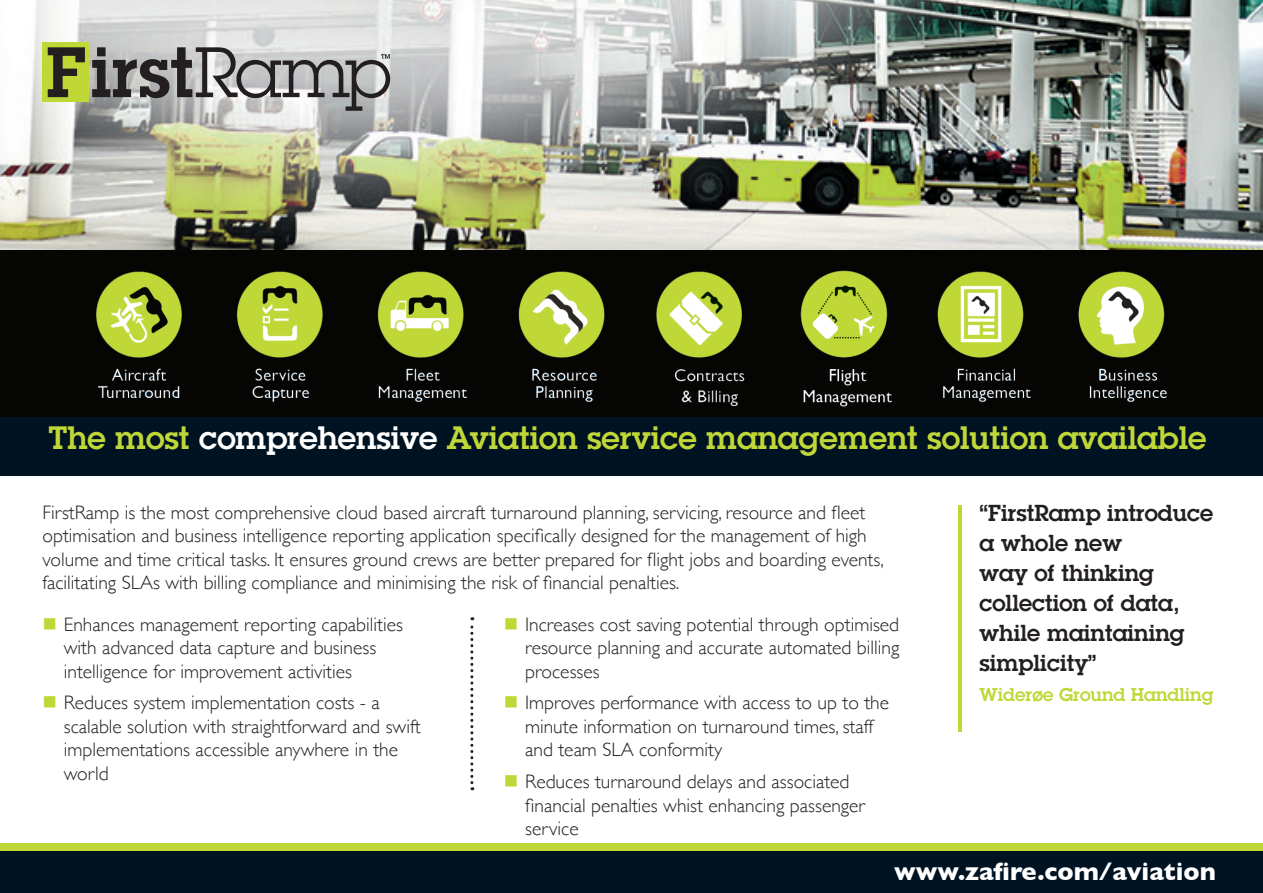
<style>
.page{position:relative;width:1263px;height:893px;background:#fff}
.page>*{position:absolute;margin:0;border:0;box-sizing:border-box;transform-origin:0 0}
.Headings{font:600 31.5px "ITC Lubalin Graph";color:#c0d738}
.t1{font:700 25.35px "Gill Sans";color:#fff}
.t2{font:600 22.5px/30px "ITC Lubalin Graph";color:#231f20}
.Content{font:300 19.5px/23.4px "Gill Sans";color:#231f20}
.t3{font:600 18px "ITC Lubalin Graph";color:#c0d738}
.s1{color:#fff}
</style>
<div class="page">
<img style="left:0;top:0;width:1263px;height:250px">
<div style="left:0;top:281px;width:1263px;height:195px;background:#001322"></div>
<img style="left:0;top:250px;width:1263px;height:166px">
<div style="left:0;top:843px;width:1263px;height:50px;background:#c0d738"></div>
<div style="left:0;top:852px;width:1263px;height:41px;background:#001322"></div>
<div style="left:43px;top:43px;width:46px;height:59px;background:#c0d738"></div>
<svg style="left:48px;top:47px;width:37px;height:50px"></svg>
<svg style="left:92px;top:47px;width:298px;height:64px;background:#9b9b9b"></svg>
<hr style="left:958px;top:505px;width:3px;height:226px;background:#c0d738">
<svg style="left:470px;top:617px;width:3px;height:173px"></svg>
<p class="Headings" style="left:49px;top:417px;width:1159px">The most <span class="s1">comprehensive</span> Aviation service management solution available</p>
<p class="Content" style="left:43px;top:500px;width:843px">FirstRamp is the most comprehensive cloud based aircraft turnaround planning, servicing, resource and fleet optimisation and business intelligence reporting application specifically designed for the management of high volume and time critical tasks. It ensures ground crews are better prepared for flight jobs and boarding events, facilitating SLAs with billing compliance and minimising the risk of financial penalties.</p>
<p class="Content" style="left:64px;top:612px;width:341px">Enhances management reporting capabilities with advanced data capture and business intelligence for improvement activities</p>
<p class="Content" style="left:64px;top:690px;width:358px">Reduces system implementation costs - a scalable solution with straightforward and swift implementations accessible anywhere in the world</p>
<p class="Content" style="left:525px;top:612px;width:376px;text-align:justify">Increases cost saving potential through optimised resource planning and accurate automated billing processes</p>
<p class="Content" style="left:525px;top:690px;width:365px">Improves performance with access to up to the minute information on turnaround times, staff and team SLA conformity</p>
<p class="Content" style="left:525px;top:769px;width:341px">Reduces turnaround delays and associated financial penalties whist enhancing passenger service</p>
<p class="t2" style="left:979px;top:498px;width:235px">“FirstRamp introduce a whole new<br>way of thinking collection of data, while maintaining simplicity”</p>
<p class="t3" style="left:979px;top:683px;width:236px">Widerøe Ground Handling</p>
<p class="t1" style="left:894px;top:851px;width:323px">www.zafire.com/aviation</p>
</div>
